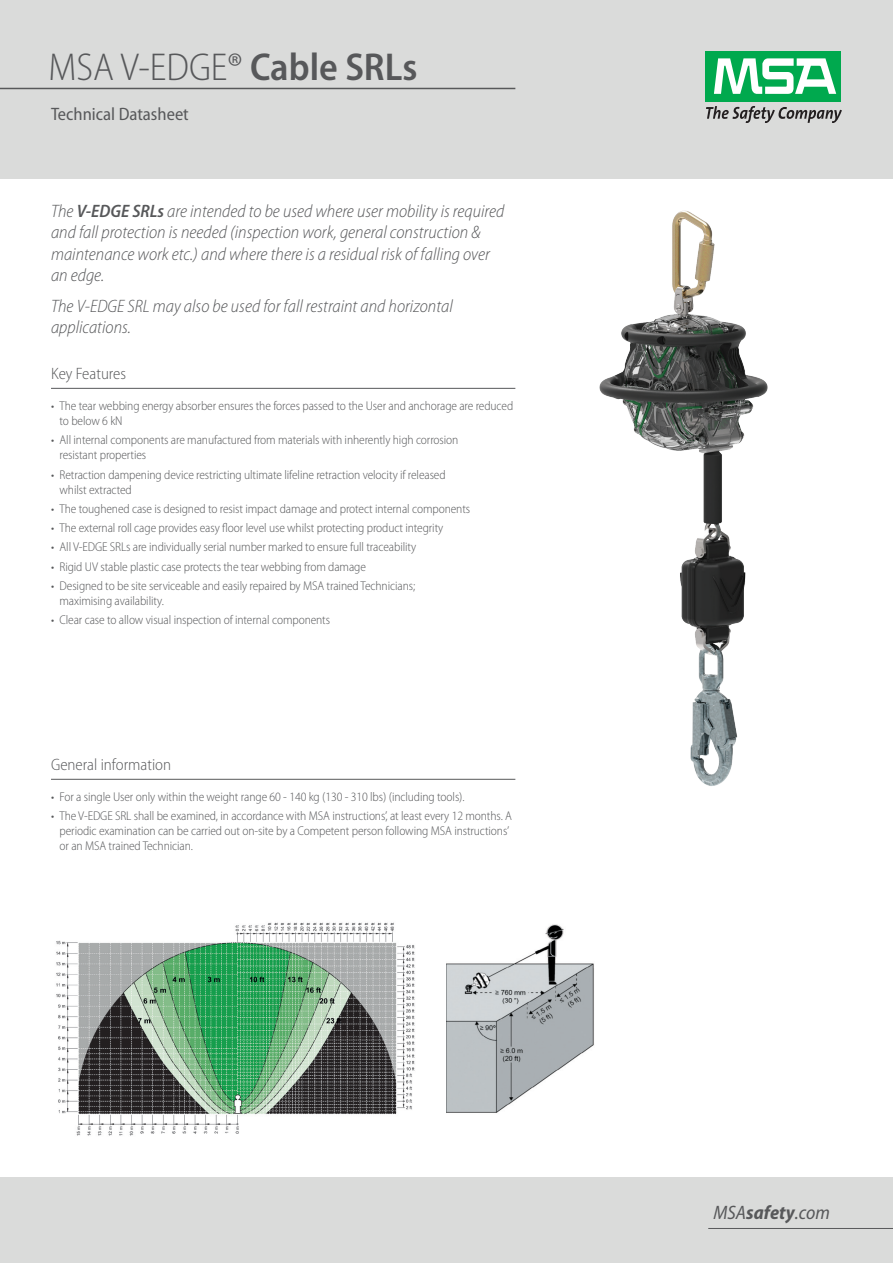
<style>
.page{position:relative;width:893px;height:1263px;background:#fff}
.page>*{position:absolute;margin:0;border:0;box-sizing:border-box;transform-origin:0 0}
.t1{font:300 semi-condensed 39px "Myriad Pro";color:#57585a}
.t2{font:italic semi-condensed 19.5px "Myriad Pro";color:#57585a}
.t3{font:italic 300 semi-condensed 18px/21.6px "Myriad Pro";color:#57585a}
.t4{font:semi-condensed 18px "Myriad Pro";color:#57585a}
.t5{font:300 semi-condensed 16.5px "Myriad Pro";color:#57585a}
.t6{font:300 semi-condensed 12.75px/15px "Myriad Pro";letter-spacing:-.01em;color:#57585a}
.s1{font-weight:600}
.s2{font-weight:700}
</style>
<div class="page">
<div style="left:0;top:0;width:893px;height:179px;background:#dadbda"></div>
<div style="left:0;top:1178px;width:893px;height:85px;background:#dadbda"></div>
<div style="left:705px;top:51px;width:136px;height:50px;background:#00a94e"></div>
<svg style="left:714px;top:58px;width:122px;height:36px"></svg>
<svg style="left:706px;top:106px;width:136px;height:17px"></svg>
<hr style="left:51px;top:388px;width:464px;height:1px;background:#57585a">
<hr style="left:51px;top:779px;width:464px;height:1px;background:#57585a">
<hr style="left:708px;top:1228px;width:185px;height:1px;background:#57585a">
<hr style="left:0;top:88px;width:515px;height:1px;background:#57585a">
<img style="left:599px;top:210px;width:169px;height:576px">
<img style="left:56px;top:922px;width:359px;height:214px">
<img style="left:446px;top:924px;width:148px;height:189px">
<h1 class="t1" style="left:49px;top:44px;width:370px">MSA V-EDGE® <span class="s1">Cable SRLs</span></h1>
<h3 class="t4" style="left:51px;top:103px;width:139px">Technical Datasheet</h3>
<h3 class="t3" style="left:51px;top:200px;width:455px">The <span class="s1">V-EDGE SRLs</span> are intended to be used where user mobility is required and fall protection is needed (inspection work, general construction &amp; maintenance work etc.) and where there is a residual risk of falling over an edge.</h3>
<h3 class="t3" style="left:51px;top:295px;width:403px">The V-EDGE SRL may also be used for fall restraint and horizontal applications.</h3>
<p class="t5" style="left:51px;top:364px;width:77px">Key Features</p>
<p class="t6" style="left:60px;top:398px;width:455px;text-indent:-9px">• The tear webbing energy absorber ensures the forces passed to the User and anchorage are reduced to below 6 kN</p>
<p class="t6" style="left:60px;top:433px;width:400px;text-indent:-9px">• All internal components are manufactured from materials with inherently high corrosion resistant properties</p>
<p class="t6" style="left:60px;top:467px;width:388px;text-indent:-9px">• Retraction dampening device restricting ultimate lifeline retraction velocity if released whilst extracted</p>
<p class="t6" style="left:51px;top:501px;width:421px">• The toughened case is designed to resist impact damage and protect internal components</p>
<p class="t6" style="left:51px;top:520px;width:394px">• The external roll cage provides easy floor level use whilst protecting product integrity</p>
<p class="t6" style="left:51px;top:539px;width:367px">• All V-EDGE SRLs are individually serial number marked to ensure full traceability</p>
<p class="t6" style="left:51px;top:559px;width:316px">• Rigid UV stable plastic case protects the tear webbing from damage</p>
<p class="t6" style="left:60px;top:578px;width:357px;text-indent:-9px">• Designed to be site serviceable and easily repaired by MSA trained Technicians; maximising availability.</p>
<p class="t6" style="left:51px;top:612px;width:281px">• Clear case to allow visual inspection of internal components</p>
<p class="t5" style="left:51px;top:755px;width:122px">General information</p>
<p class="t6" style="left:51px;top:789px;width:415px">• For a single User only within the weight range 60 - 140 kg (130 - 310 lbs) (including tools).</p>
<p class="t6" style="left:60px;top:808px;width:454px;text-indent:-9px">• The V-EDGE SRL shall be examined, in accordance with MSA instructions’, at least every 12 months. A periodic examination can be carried out on-site by a Competent person following MSA instructions’ or an MSA trained Technician.</p>
<h2 class="t2" style="left:714px;top:1201px;width:118px">MSA<span class="s2">safety</span>.com</h2>
</div>
